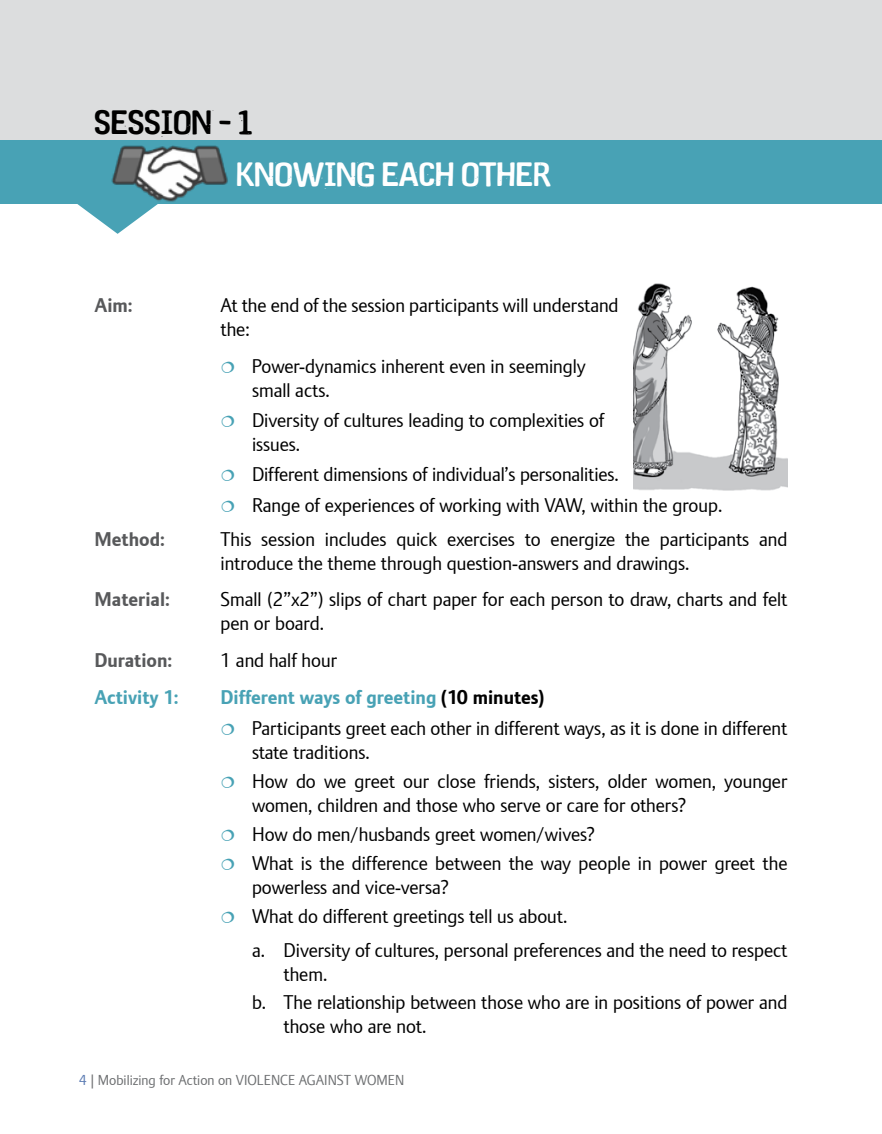
<style>
.page{position:relative;width:882px;height:1134px;background:#fff}
.page>*{position:absolute;margin:0;border:0;box-sizing:border-box;transform-origin:0 0}
.t1{font:31.5px "Plan Storytelling";color:#fff}
.t2{font:31.5px "Plan Storytelling";color:#000}
.t3{font:19.25px/24px "Plan";color:#000}
.t4{font:700 19.25px "Plan";color:#58595b}
.t5{font:700 19.25px "Plan";color:#48a2b5}
.t6{font:14px "Plan";color:#6d6f71}
.s1{font-weight:700;color:#48a2b5}
.s2{font-weight:700}
.s3{color:#5b7bb3}
</style>
<div class="page">
<svg style="left:77px;top:204px;width:81px;height:30px"></svg>
<div style="left:0;top:0;width:882px;height:202px;background:#dcddde"></div>
<div style="left:0;top:140px;width:882px;height:64px;background:#48a2b5"></div>
<img style="left:111px;top:145px;width:117px;height:57px">
<img style="left:633px;top:283px;width:155px;height:208px">
<h1 class="t2" style="left:94px;top:103px;width:160px">SESSION - 1</h1>
<h1 class="t1" style="left:236px;top:154px;width:317px">KNOWING EACH OTHER</h1>
<p class="t4" style="left:94px;top:294px;width:40px">Aim:</p>
<p class="t3" style="left:220px;top:294px;width:400px">At the end of the session participants will understand the:</p>
<p class="t3" style="left:252px;top:354px;width:335px">Power-dynamics inherent even in seemingly small acts.</p>
<p class="t3" style="left:252px;top:408px;width:354px">Diversity of cultures leading to complexities of issues.</p>
<p class="t3" style="left:252px;top:459px;width:472px;line-height:30.3px">Different dimensions of individual’s personalities.<br>Range of experiences of working with VAW, within the group.</p>
<p class="t4" style="left:94px;top:527px;width:72px">Method:</p>
<p class="t3" style="left:220px;top:527px;width:568px">This session includes quick exercises to energize the participants and introduce the theme through question-answers and drawings.</p>
<p class="t4" style="left:94px;top:588px;width:77px">Material:</p>
<p class="t3" style="left:220px;top:587px;width:568px">Small (2”x2”) slips of chart paper for each person to draw, charts and felt pen or board.</p>
<p class="t4" style="left:94px;top:649px;width:79px">Duration:</p>
<p class="t3" style="left:220px;top:648px;width:118px">1 and half hour</p>
<p class="t5" style="left:94px;top:686px;width:86px">Activity 1:</p>
<p class="t3" style="left:252px;top:681px;width:537px;line-height:31.5px;text-indent:-31px"><span class="s1">Different ways of greeting</span> <span class="s2">(10 minutes)<br></span>Participants greet each other in different ways, as it is done in different</p>
<p class="t3" style="left:252px;top:738px;width:537px;line-height:29.1px">state traditions.<br>How do we greet our close friends, sisters, older women, younger</p>
<p class="t3" style="left:252px;top:791px;width:537px;line-height:29.1px">women, children and those who serve or care for others?<br>How do men/husbands greet women/wives?<br>What is the difference between the way people in power greet the</p>
<p class="t3" style="left:252px;top:873px;width:317px;line-height:29.1px">powerless and vice-versa?<br>What do different greetings tell us about.</p>
<p class="t3" style="left:284px;top:939px;width:505px;text-indent:-31px">a. Diversity of cultures, personal preferences and the need to respect them.</p>
<p class="t3" style="left:284px;top:990px;width:505px;text-indent:-31px">b. The relationship between those who are in positions of power and those who are not.</p>
<p class="t6" style="left:79px;top:1072px;width:173px"><span class="s3">4</span> | Mobilizing for Action on Violence</p>
<p class="t6" style="left:299px;top:1072px;width:17px">Against</p>
<p class="t6" style="left:355px;top:1072px;width:23px">Women</p>
</div>
